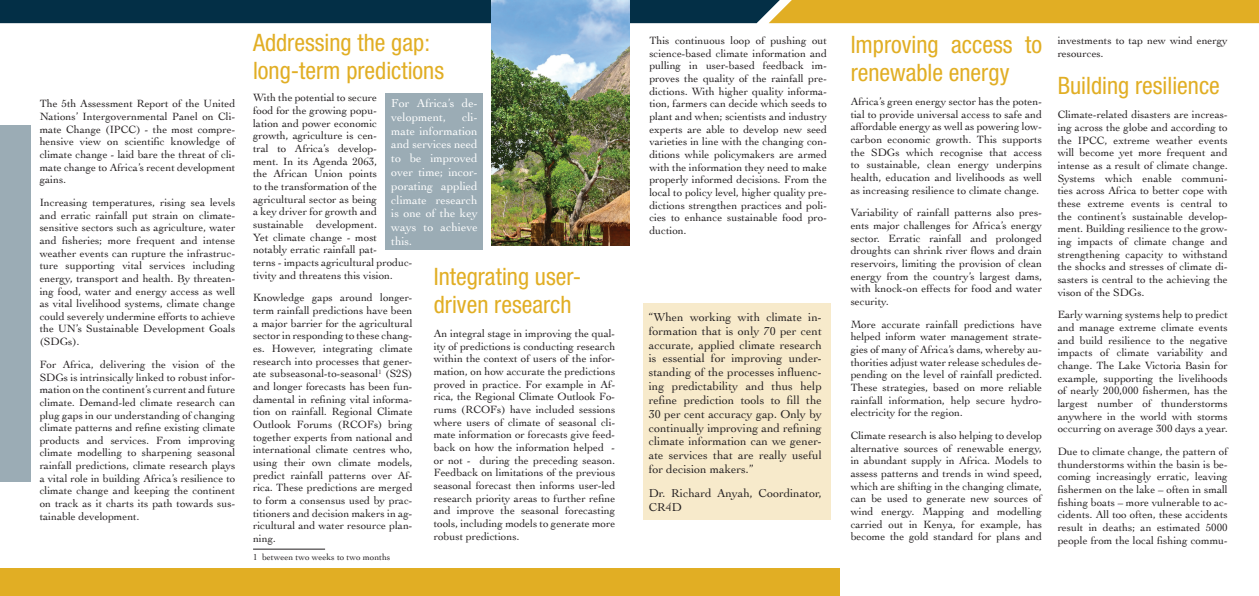
<style>
.page{position:relative;width:1259px;height:596px;background:#fff}
.page>*{position:absolute;margin:0;border:0;box-sizing:border-box;transform-origin:0 0}
.t1{font:condensed 24px/27.6px "Helvetica Neue LT Std";color:#e1ae24}
.t2{font:12px/13.8px "Cochin";color:#231f20;text-align:justify}
.t3{font:12px/13.8px "Cochin";color:#fff}
.t4{font:11px/12.6px "Cochin";color:#231f20;text-align:justify}
.t5{font:9px "Cochin";color:#231f20}
</style>
<div class="page">
<svg style="left:0;top:0;width:1259px;height:23px;background:#646739"></svg>
<div style="left:0;top:125px;width:30px;height:356px;background:#9bacb5"></div>
<hr style="left:253px;top:548px;width:72px;height:1px;background:#231f20">
<div style="left:0;top:567px;width:839px;height:28px;background:#e1ae24"></div>
<div style="left:386px;top:94px;width:97px;height:155px;background:#9bacb5"></div>
<div style="left:643px;top:303px;width:187px;height:216px;background:#f7eacb"></div>
<img style="left:491px;top:0;width:138px;height:246px">
<p class="t4" style="left:40px;top:97px;width:197px">The 5th Assessment Report of the United Nations’ Intergovernmental Panel on Cli&shy;mate Change (IPCC) - the most compre&shy;hensive view on scientific knowledge of climate change - laid bare the threat of cli&shy;mate change to Africa’s recent development gains.</p>
<p class="t4" style="left:40px;top:195px;width:197px">Increasing temperatures, rising sea levels and erratic rainfall put strain on climate&shy;sensitive sectors such as agriculture, water and fisheries; more frequent and intense weather events can rupture the infrastruc&shy;ture supporting vital services including energy, transport and health. By threaten&shy;ing food, water and energy access as well as vital livelihood systems, climate change could severely undermine efforts to achieve the UN’s Sustainable Development Goals (SDGs).</p>
<p class="t4" style="left:40px;top:357px;width:197px">For Africa, delivering the vision of the SDGs is intrinsically linked to robust infor&shy;mation on the continent’s current and future climate. Demand-led climate research can plug gaps in our understanding of changing climate patterns and refine existing climate products and services. From improving climate modelling to sharpening seasonal rainfall predictions, climate research plays a vital role in building Africa’s resilience to climate change and keeping the continent on track as it charts its path towards sus&shy;tainable development.</p>
<h1 class="t1" style="left:253px;top:29px;width:193px">Addressing the gap: long-term predictions</h1>
<p class="t3" style="left:391px;top:95px;width:88px">For Africa’s de&shy;velopment,</p>
<p class="t4" style="left:253px;top:91px;width:161px;text-align:left">With the potential to secure<br>food for the growing popu-<br>lation and power economic growth, agriculture is cen-<br>tral to Africa’s develop-<br>ment. In its Agenda 2063,<br>the African Union points<br>to the transformation of the agricultural sector as being<br>a key driver for growth and sustainable development.<br>Yet climate change - most notably erratic rainfall pat-<br>terns - impacts agricultural produc&shy;tivity and threatens this vision.</p>
<p class="t4" style="left:253px;top:291px;width:161px">Knowledge gaps around longer&shy;term rainfall predictions have been a major barrier for the agricultural sector in responding to these chang&shy;es. However, integrating climate research into processes that gener&shy;ate subseasonal-to-seasonal<sup>1</sup> (S2S) and longer forecasts has been fun&shy;damental in refining vital informa&shy;tion on rainfall. Regional Climate Outlook Forums (RCOFs) bring together experts from national and international climate centres who, using their own climate models, predict rainfall patterns over Af&shy;rica. These predictions are merged to form a consensus used by prac&shy;titioners and decision makers in ag&shy;ricultural and water resource plan&shy;ning.</p>
<p class="t5" style="left:253px;top:550px;width:139px">1 between two weeks to two months</p>
<p class="t3" style="left:391px;top:109px;width:88px;text-align:justify;text-indent:71px">cli&shy;mate information and services need to be improved over time; incor&shy;porating applied climate research is one of the key ways to achieve this.</p>
<h1 class="t1" style="left:434px;top:263px;width:149px">Integrating user&shy;driven research</h1>
<p class="t4" style="left:434px;top:326px;width:183px">An integral stage in improving the qual&shy;ity of predictions is conducting research within the context of users of the infor&shy;mation, on how accurate the predictions proved in practice. For example in Af&shy;rica, the Regional Climate Outlook Fo&shy;rums (RCOFs) have included sessions where users of climate of seasonal cli&shy;mate information or forecasts give feed&shy;back on how the information helped - or not - during the preceding season.<br>Feedback on limitations of the previous seasonal forecast then informs user-led research priority areas to further refine and improve the seasonal forecasting tools, including models to generate more robust predictions.</p>
<p class="t4" style="left:649px;top:33px;width:179px">This continuous loop of pushing out science-based climate information and pulling in user-based feedback im&shy;proves the quality of the rainfall pre&shy;dictions. With higher quality informa&shy;tion, farmers can decide which seeds to plant and when; scientists and industry experts are able to develop new seed varieties in line with the changing con&shy;ditions while policymakers are armed with the information they need to make properly informed decisions. From the local to policy level, higher quality pre&shy;dictions strengthen practices and poli&shy;cies to enhance sustainable food pro&shy;duction.</p>
<h1 class="t1" style="left:850px;top:31px;width:193px">Improving access to renewable energy</h1>
<p class="t4" style="left:850px;top:94px;width:193px">Africa’s green energy sector has the poten&shy;tial to provide universal access to safe and affordable energy as well as powering low&shy;carbon economic growth. This supports the SDGs which recognise that access to sustainable, clean energy underpins health, education and livelihoods as well as increasing resilience to climate change.</p>
<p class="t4" style="left:850px;top:206px;width:193px">Variability of rainfall patterns also pres&shy;ents major challenges for Africa’s energy sector. Erratic rainfall and prolonged droughts can shrink river flows and drain reservoirs, limiting the provision of clean energy from the country’s largest dams, with knock-on effects for food and water security.</p>
<p class="t4" style="left:850px;top:317px;width:193px">More accurate rainfall predictions have helped inform water management strate&shy;gies of many of Africa’s dams, whereby au&shy;thorities adjust water release schedules de&shy;pending on the level of rainfall predicted.<br>These strategies, based on more reliable rainfall information, help secure hydro&shy;electricity for the region.</p>
<p class="t4" style="left:850px;top:428px;width:193px">Climate research is also helping to develop alternative sources of renewable energy, in abundant supply in Africa. Models to assess patterns and trends in wind speed, which are shifting in the changing climate, can be used to generate new sources of wind energy. Mapping and modelling carried out in Kenya, for example, has become the gold standard for plans and</p>
<p class="t2" style="left:649px;top:309px;width:174px">“When working with climate in&shy;formation that is only 70 per cent accurate, applied climate research is essential for improving under&shy;standing of the processes influenc&shy;ing predictability and thus help refine prediction tools to fill the 30 per cent accuracy gap. Only by continually improving and refining climate information can we gener&shy;ate services that are really useful for decision makers.”</p>
<p class="t2" style="left:649px;top:485px;width:174px">Dr. Richard Anyah, Coordinator,<br>CR4D</p>
<p class="t4" style="left:1057px;top:33px;width:172px">investments to tap new wind energy resources.</p>
<h1 class="t1" style="left:1057px;top:72px;width:164px">Building resilience</h1>
<p class="t4" style="left:1057px;top:108px;width:172px">Climate-related disasters are increas&shy;ing across the globe and according to the IPCC, extreme weather events will become yet more frequent and intense as a result of climate change.<br>Systems which enable communi&shy;ties across Africa to better cope with these extreme events is central to the continent’s sustainable develop&shy;ment. Building resilience to the grow&shy;ing impacts of climate change and strengthening capacity to withstand the shocks and stresses of climate di&shy;sasters is central to the achieving the vison of the SDGs.</p>
<p class="t4" style="left:1057px;top:307px;width:172px">Early warning systems help to predict and manage extreme climate events and build resilience to the negative impacts of climate variability and change. The Lake Victoria Basin for example, supporting the livelihoods of nearly 200,000 fishermen, has the largest number of thunderstorms anywhere in the world with storms occurring on average 300 days a year.</p>
<p class="t4" style="left:1057px;top:444px;width:172px">Due to climate change, the pattern of thunderstorms within the basin is be&shy;coming increasingly erratic, leaving fishermen on the lake – often in small fishing boats – more vulnerable to ac&shy;cidents. All too often, these accidents result in deaths; an estimated 5000 people from the local fishing commu-</p>
</div>
